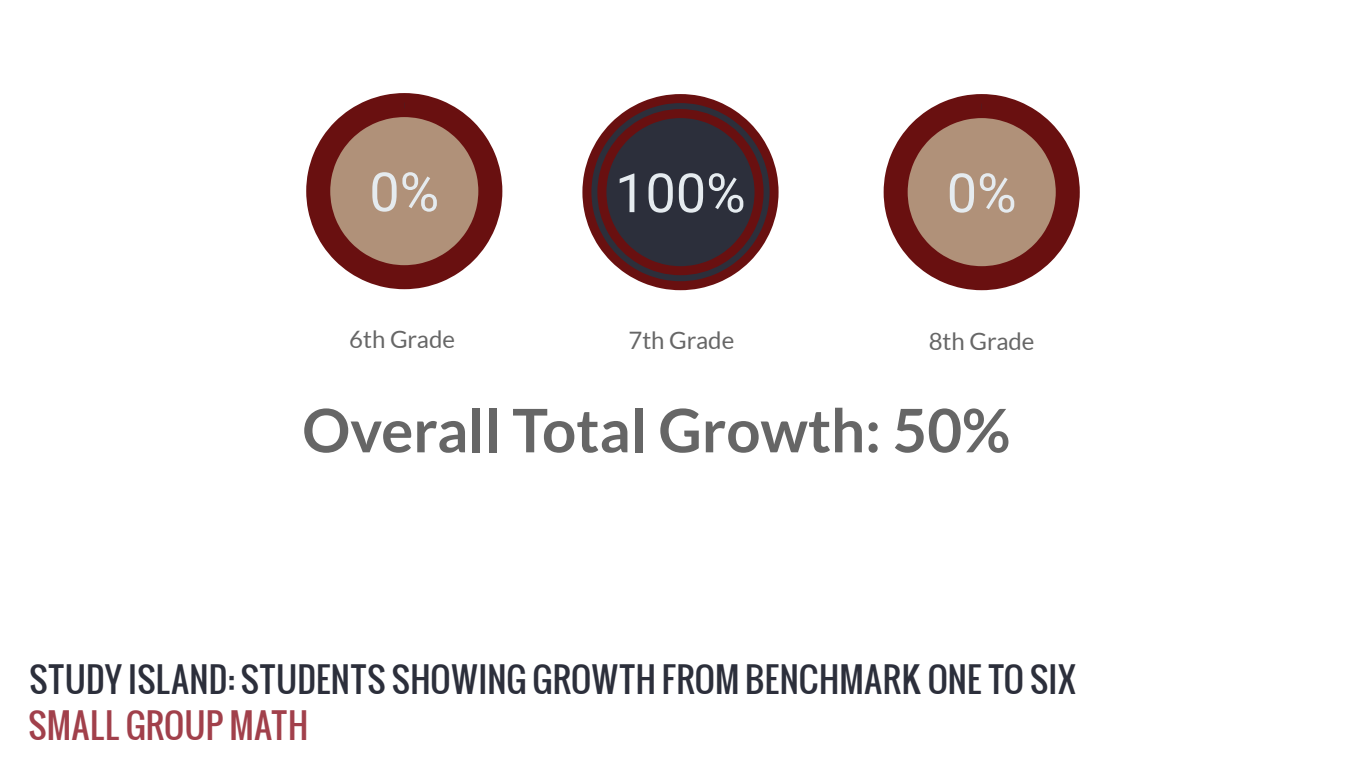
<style>
.page{position:relative;width:1366px;height:768px;background:#fff}
.page>*{position:absolute;margin:0;border:0;box-sizing:border-box;transform-origin:0 0}
.t1{font:700 60px "Lato";color:#666}
.t2{font:54px "Roboto";color:#e5ebef}
.t3{font:34px "Oswald";color:#2c2f3b}
.t4{font:34px "Oswald";color:#a1404b}
.t5{font:24px "Lato";color:#666}
</style>
<div class="page">
<svg style="left:306px;top:93px;width:197px;height:197px"></svg>
<svg style="left:582px;top:94px;width:197px;height:197px"></svg>
<svg style="left:883px;top:94px;width:197px;height:197px"></svg>
<h2 class="t2" style="left:369px;top:161px;width:71px">0%</h2>
<h2 class="t2" style="left:615px;top:162px;width:132px">100%</h2>
<h2 class="t2" style="left:947px;top:162px;width:71px">0%</h2>
<p class="t5" style="left:349px;top:326px;width:107px">6th Grade</p>
<p class="t5" style="left:628px;top:327px;width:107px">7th Grade</p>
<p class="t5" style="left:929px;top:328px;width:107px">8th Grade</p>
<h1 class="t1" style="left:302px;top:396px;width:710px">Overall Total Growth: 50%</h1>
<p class="t3" style="left:29px;top:653px;width:1049px">STUDY ISLAND: STUDENTS SHOWING GROWTH FROM BENCHMARK ONE TO SIX</p>
<p class="t4" style="left:28px;top:699px;width:282px">SMALL GROUP MATH</p>
</div>
